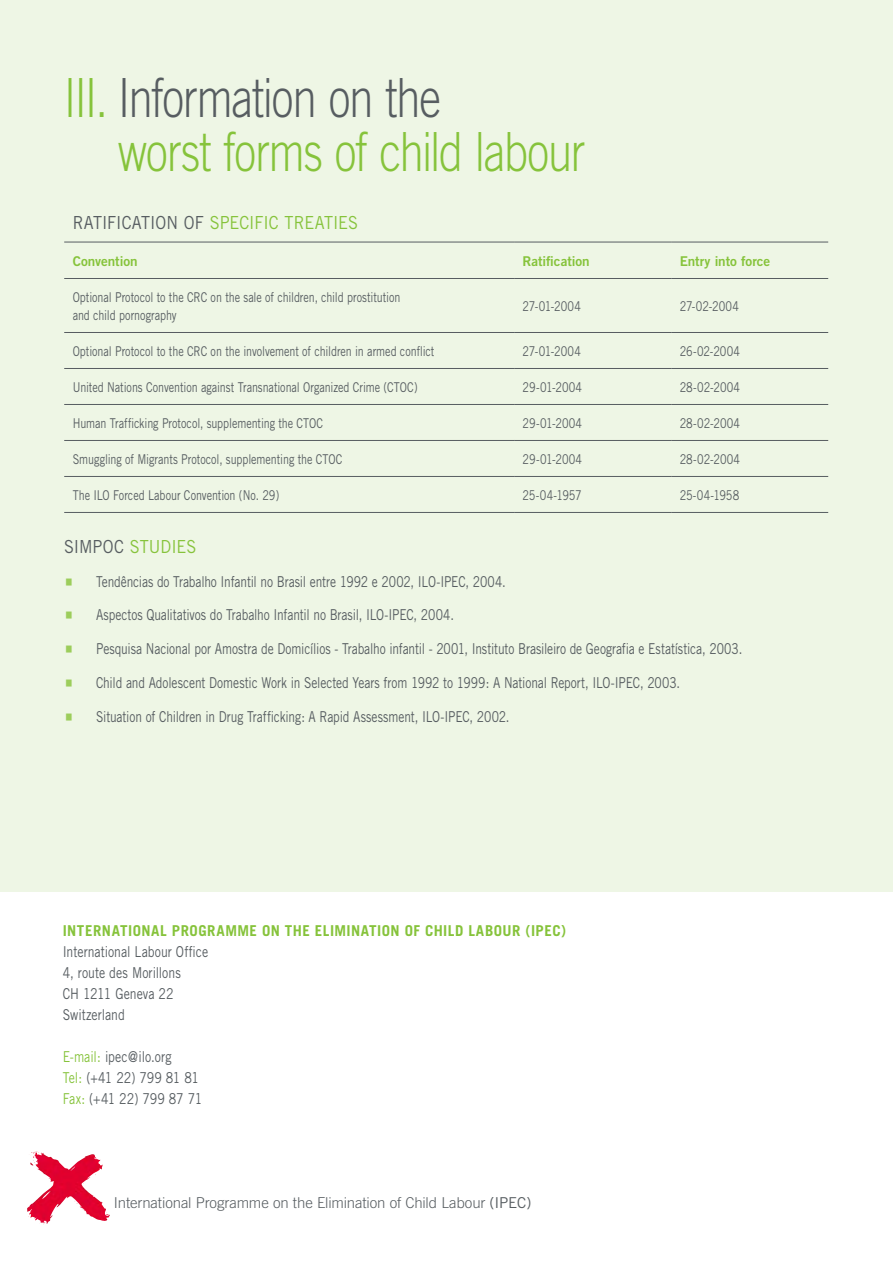
<style>
.page{position:relative;width:893px;height:1263px;background:#fff}
.page>*{position:absolute;margin:0;border:0;box-sizing:border-box;transform-origin:0 0}
.t1{font:300 54px/54px "Trade Gothic";letter-spacing:-.02em;color:#86c33b;scale:.8 1}
.t2{font:18px "Trade Gothic";color:#86c33b;scale:.9 1}
.t3{font:15px "Trade Gothic";letter-spacing:-.01em;color:#575d61;scale:.8 1}
.t4{font:15px/21px "Trade Gothic";letter-spacing:-.01em;color:#575d61;scale:.82 1}
.t5{font:700 15px "Trade Gothic";letter-spacing:.03em;color:#86c33b}
.t6{font:300 15px "Trade Gothic";letter-spacing:-.005em;color:#575d61}
.t7{font:13.5px/18px "Trade Gothic";letter-spacing:-.005em;color:#575d61;scale:.8 1}
.t8{font:13.5px "Trade Gothic Bold Two";letter-spacing:-.005em;color:#86c33b}
.s1{color:#575d61}
.s2{color:#86c33b}
.s3{font-weight:400}
</style>
<div class="page">
<div style="left:0;top:0;width:893px;height:891px;background:#eef6e5"></div>
<img style="left:41px;top:1152px;width:69px;height:73px">
<hr style="left:64px;top:242px;width:450px;height:1px;background:#575d61">
<hr style="left:514px;top:242px;width:157px;height:1px;background:#575d61">
<hr style="left:671px;top:242px;width:157px;height:1px;background:#575d61">
<hr style="left:64px;top:278px;width:450px;height:1px;background:#575d61">
<hr style="left:514px;top:278px;width:157px;height:1px;background:#575d61">
<hr style="left:671px;top:278px;width:157px;height:1px;background:#575d61">
<hr style="left:64px;top:332px;width:450px;height:1px;background:#575d61">
<hr style="left:514px;top:332px;width:157px;height:1px;background:#575d61">
<hr style="left:671px;top:332px;width:157px;height:1px;background:#575d61">
<hr style="left:64px;top:368px;width:450px;height:1px;background:#575d61">
<hr style="left:514px;top:368px;width:157px;height:1px;background:#575d61">
<hr style="left:671px;top:368px;width:157px;height:1px;background:#575d61">
<hr style="left:64px;top:404px;width:450px;height:1px;background:#575d61">
<hr style="left:514px;top:404px;width:157px;height:1px;background:#575d61">
<hr style="left:671px;top:404px;width:157px;height:1px;background:#575d61">
<hr style="left:64px;top:440px;width:450px;height:1px;background:#575d61">
<hr style="left:514px;top:440px;width:157px;height:1px;background:#575d61">
<hr style="left:671px;top:440px;width:157px;height:1px;background:#575d61">
<hr style="left:64px;top:476px;width:450px;height:1px;background:#575d61">
<hr style="left:514px;top:476px;width:157px;height:1px;background:#575d61">
<hr style="left:671px;top:476px;width:157px;height:1px;background:#575d61">
<hr style="left:64px;top:512px;width:450px;height:1px;background:#575d61">
<hr style="left:514px;top:512px;width:157px;height:1px;background:#575d61">
<hr style="left:671px;top:512px;width:157px;height:1px;background:#575d61">
<h1 class="t1" style="left:118px;top:70px;width:585px;text-indent:-54px">III. <span class="s1">Information on the<br></span>worst forms of child labour</h1>
<h2 class="t2" style="left:73px;top:212px;width:318px"><span class="s1">RATIFICATION OF</span> SPECIFIC TREATIES</h2>
<p class="t8" style="left:73px;top:253px;width:66px">Convention</p>
<p class="t8" style="left:523px;top:253px;width:69px">Ratification</p>
<p class="t8" style="left:680px;top:253px;width:92px">Entry into force</p>
<p class="t7" style="left:73px;top:288px;width:411px">Optional Protocol to the CRC on the sale of children, child prostitution and child pornography</p>
<p class="t7" style="left:523px;top:297px;width:74px">27-01-2004</p>
<p class="t7" style="left:680px;top:297px;width:76px">27-02-2004</p>
<p class="t7" style="left:73px;top:342px;width:454px">Optional Protocol to the CRC on the involvement of children in armed conflict</p>
<p class="t7" style="left:523px;top:342px;width:74px">27-01-2004</p>
<p class="t7" style="left:680px;top:342px;width:77px">26-02-2004</p>
<p class="t7" style="left:73px;top:378px;width:433px">United Nations Convention against Transnational Organized Crime (CTOC)</p>
<p class="t7" style="left:523px;top:378px;width:76px">29-01-2004</p>
<p class="t7" style="left:680px;top:378px;width:77px">28-02-2004</p>
<p class="t7" style="left:73px;top:414px;width:315px">Human Trafficking Protocol, supplementing the CTOC</p>
<p class="t7" style="left:523px;top:414px;width:76px">29-01-2004</p>
<p class="t7" style="left:680px;top:414px;width:77px">28-02-2004</p>
<p class="t7" style="left:73px;top:450px;width:339px">Smuggling of Migrants Protocol, supplementing the CTOC</p>
<p class="t7" style="left:523px;top:450px;width:76px">29-01-2004</p>
<p class="t7" style="left:680px;top:450px;width:77px">28-02-2004</p>
<p class="t7" style="left:73px;top:486px;width:260px">The ILO Forced Labour Convention (No. 29)</p>
<p class="t7" style="left:523px;top:486px;width:76px">25-04-1957</p>
<p class="t7" style="left:680px;top:486px;width:76px">25-04-1958</p>
<h2 class="t2" style="left:64px;top:536px;width:148px"><span class="s1">SIMPOC</span> STUDIES</h2>
<p class="t3" style="left:96px;top:572px;width:514px">Tendências do Trabalho Infantil no Brasil entre 1992 e 2002, ILO-IPEC, 2004.</p>
<p class="t3" style="left:96px;top:606px;width:449px">Aspectos Qualitativos do Trabalho Infantil no Brasil, ILO-IPEC, 2004.</p>
<p class="t3" style="left:96px;top:640px;width:809px">Pesquisa Nacional por Amostra de Domicílios - Trabalho infantil - 2001, Instituto Brasileiro de Geografia e Estatística, 2003.</p>
<p class="t3" style="left:96px;top:673px;width:732px">Child and Adolescent Domestic Work in Selected Years from 1992 to 1999: A National Report, ILO-IPEC, 2003.</p>
<p class="t3" style="left:96px;top:707px;width:518px">Situation of Children in Drug Trafficking: A Rapid Assessment, ILO-IPEC, 2002.</p>
<p class="t5" style="left:63px;top:921px;width:505px">INTERNATIONAL PROGRAMME ON THE ELIMINATION OF CHILD LABOUR (IPEC)</p>
<p class="t4" style="left:63px;top:941px;width:179px">International Labour Office<br>4, route des Morillons<br>CH 1211 Geneva 22<br>Switzerland</p>
<p class="t4" style="left:63px;top:1046px;width:172px"><span class="s2">E-mail:</span> ipec@ilo.org<br><span class="s2">Tel:</span> (+41 22) 799 81 81<br><span class="s2">Fax:</span> (+41 22) 799 87 71</p>
<p class="t6" style="left:114px;top:1194px;width:419px">International Programme on the Elimination of Child Labour <span class="s3">(IPEC)</span></p>
</div>
